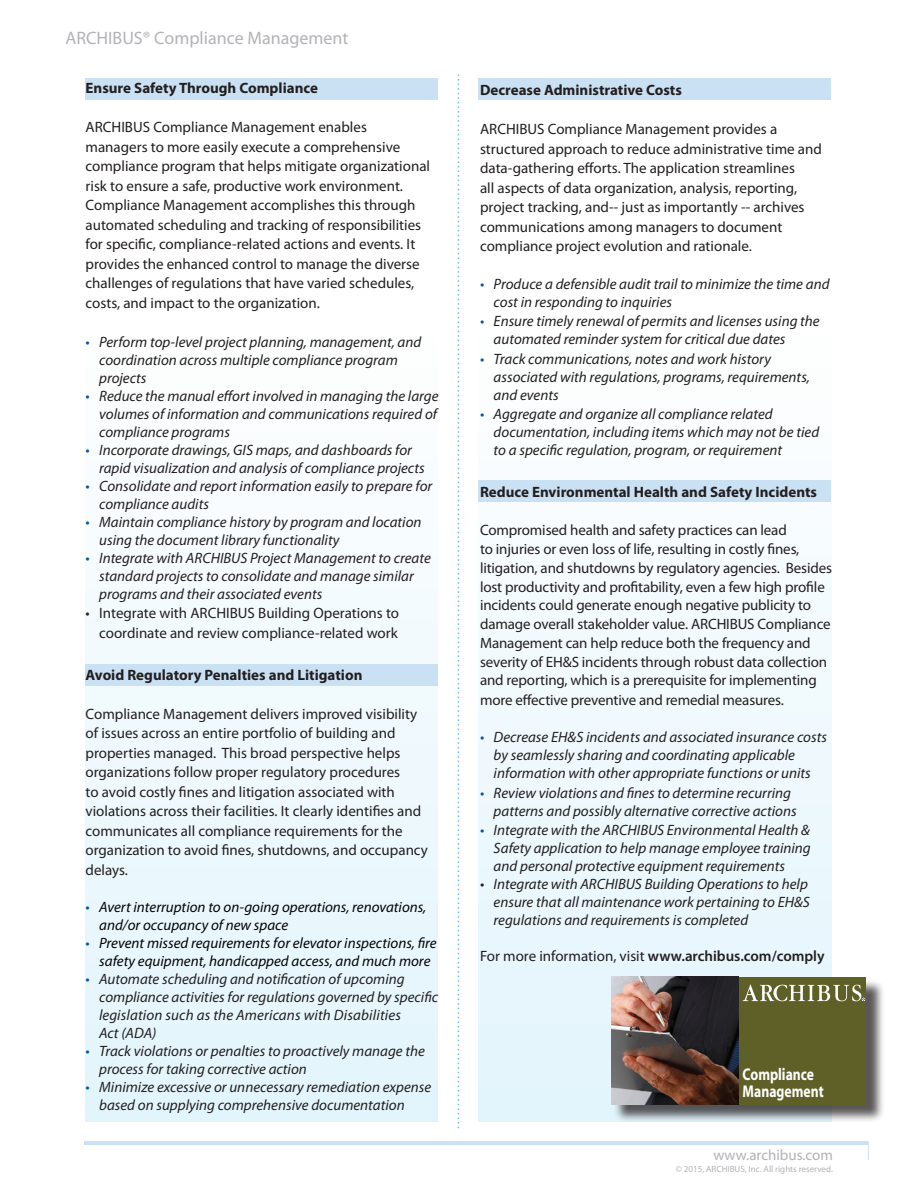
<style>
.page{position:relative;width:918px;height:1188px;background:#fff}
.page>*{position:absolute;margin:0;border:0;box-sizing:border-box;transform-origin:0 0}
.t1{font:18px "Myriad Pro";color:#b2b3b7}
.t2{font:700 17.1px/17.1px "Myriad";color:#fff;scale:.8 1}
.t3{font:italic 15px/18px "Myriad Pro";color:#231f20}
.t4{font:15px/19.5px "Myriad Pro";color:#231f20}
.t5{font:italic 15px/18px "Myriad Pro";color:#040503}
.t6{font:700 15px "Myriad Pro";color:#231f20}
.t7{font:15px "Myriad Pro";color:#b2b3b7}
.t8{font:9px "Myriad Pro";color:#b2b3b7}
.s1{color:#0157a1}
.s2{font-weight:600}
</style>
<div class="page">
<svg style="left:458px;top:74px;width:1px;height:1054px"></svg>
<hr style="left:85px;top:1142px;width:783px;height:3px;background:#cae1f4">
<svg style="left:868px;top:1142px;width:1px;height:18px"></svg>
<div style="left:479px;top:324px;width:353px;height:797px;background:#f1fafd"></div>
<div style="left:613px;top:979px;width:272px;height:144px;background:#231f20;opacity:.75"></div>
<div style="left:739px;top:977px;width:127px;height:127px;background:#5f6028"></div>
<svg style="left:743px;top:985px;width:122px;height:16px"></svg>
<img style="left:611px;top:977px;width:128px;height:127px">
<div style="left:479px;top:78px;width:352px;height:21px;background:#cae1f4"></div>
<div style="left:85px;top:324px;width:353px;height:797px;background:linear-gradient(to bottom,#fefefe,#e2f4fc)"></div>
<div style="left:85px;top:664px;width:353px;height:22px;background:#cae1f4"></div>
<div style="left:85px;top:78px;width:353px;height:21px;background:#cae1f4"></div>
<div style="left:479px;top:480px;width:352px;height:22px;background:#cae1f4"></div>
<p class="t1" style="left:65px;top:27px;width:285px">ARCHIBUS® Compliance Management</p>
<p class="t6" style="left:86px;top:78px;width:234px">Ensure Safety Through Compliance</p>
<p class="t4" style="left:86px;top:117px;width:346px">ARCHIBUS Compliance Management enables managers to more easily execute a comprehensive compliance program that helps mitigate organizational risk to ensure a safe, productive work environment.<br>Compliance Management accomplishes this through automated scheduling and tracking of responsibilities for specific, compliance-related actions and events. It provides the enhanced control to manage the diverse challenges of regulations that have varied schedules, costs, and impact to the organization.</p>
<p class="t3" style="left:99px;top:332px;width:324px;text-indent:-14px"><span class="s1">•</span> Perform top-level project planning, management, and coordination across multiple compliance program projects</p>
<p class="t3" style="left:99px;top:386px;width:341px;text-align:justify;text-indent:-14px"><span class="s1">•</span> Reduce the manual effort involved in managing the large volumes of information and communications required of compliance programs</p>
<p class="t3" style="left:99px;top:440px;width:327px;text-indent:-14px"><span class="s1">•</span> Incorporate drawings, GIS maps, and dashboards for rapid visualization and analysis of compliance projects</p>
<p class="t3" style="left:99px;top:476px;width:335px;text-indent:-14px"><span class="s1">•</span> Consolidate and report information easily to prepare for compliance audits</p>
<p class="t3" style="left:99px;top:512px;width:324px;text-indent:-14px"><span class="s1">•</span> Maintain compliance history by program and location using the document library functionality</p>
<p class="t3" style="left:99px;top:548px;width:333px;text-indent:-14px"><span class="s1">•</span> Integrate with ARCHIBUS Project Management to create standard projects to consolidate and manage similar programs and their associated events</p>
<p class="t4" style="left:86px;top:603px;width:315px;text-align:right">• Integrate with ARCHIBUS Building Operations to coordinate and review compliance-related work</p>
<p class="t6" style="left:86px;top:665px;width:278px">Avoid Regulatory Penalties and Litigation</p>
<p class="t4" style="left:86px;top:704px;width:344px">Compliance Management delivers improved visibility of issues across an entire portfolio of building and properties managed. This broad perspective helps organizations follow proper regulatory procedures<br>to avoid costly fines and litigation associated with violations across their facilities. It clearly identifies and communicates all compliance requirements for the organization to avoid fines, shutdowns, and occupancy delays.</p>
<p class="t5" style="left:99px;top:898px;width:329px;text-indent:-14px"><span class="s1">•</span> Avert interruption to on-going operations, renovations, and/or occupancy of new space</p>
<p class="t5" style="left:86px;top:934px;width:353px;text-align:center"><span class="s1">•</span> Prevent missed requirements for elevator inspections, fire safety equipment, handicapped access, and much more</p>
<p class="t3" style="left:99px;top:970px;width:341px;text-indent:-14px"><span class="s1">•</span> Automate scheduling and notification of upcoming compliance activities for regulations governed by specific legislation such as the Americans with Disabilities<br>Act (ADA)</p>
<p class="t3" style="left:99px;top:1042px;width:327px;text-indent:-14px"><span class="s1">•</span> Track violations or penalties to proactively manage the process for taking corrective action</p>
<p class="t3" style="left:99px;top:1078px;width:334px;text-indent:-14px"><span class="s1">•</span> Minimize excessive or unnecessary remediation expense based on supplying comprehensive documentation</p>
<p class="t6" style="left:480px;top:80px;width:203px">Decrease Administrative Costs</p>
<p class="t4" style="left:480px;top:119px;width:343px">ARCHIBUS Compliance Management provides a structured approach to reduce administrative time and data-gathering efforts. The application streamlines<br>all aspects of data organization, analysis, reporting, project tracking, and-- just as importantly -- archives communications among managers to document compliance project evolution and rationale.</p>
<p class="t3" style="left:494px;top:274px;width:337px;text-indent:-14px"><span class="s1">•</span> Produce a defensible audit trail to minimize the time and cost in responding to inquiries</p>
<p class="t3" style="left:494px;top:312px;width:328px;text-indent:-14px"><span class="s1">•</span> Ensure timely renewal of permits and licenses using the automated reminder system for critical due dates</p>
<p class="t3" style="left:494px;top:349px;width:318px;text-indent:-14px"><span class="s1">•</span> Track communications, notes and work history associated with regulations, programs, requirements, and events</p>
<p class="t3" style="left:494px;top:405px;width:327px;text-indent:-14px"><span class="s1">•</span> Aggregate and organize all compliance related documentation, including items which may not be tied to a specific regulation, program, or requirement</p>
<p class="t6" style="left:480px;top:482px;width:339px">Reduce Environmental Health and Safety Incidents</p>
<p class="t4" style="left:480px;top:521px;width:353px;line-height:18.9px">Compromised health and safety practices can lead<br>to injuries or even loss of life, resulting in costly fines, litigation, and shutdowns by regulatory agencies. Besides lost productivity and profitability, even a few high profile incidents could generate enough negative publicity to damage overall stakeholder value. ARCHIBUS Compliance Management can help reduce both the frequency and severity of EH&amp;S incidents through robust data collection and reporting, which is a prerequisite for implementing more effective preventive and remedial measures.</p>
<p class="t3" style="left:494px;top:728px;width:335px;text-indent:-14px"><span class="s1">•</span> Decrease EH&amp;S incidents and associated insurance costs by seamlessly sharing and coordinating applicable information with other appropriate functions or units</p>
<p class="t3" style="left:494px;top:784px;width:304px;text-indent:-14px"><span class="s1">•</span> Review violations and fines to determine recurring patterns and possibly alternative corrective actions</p>
<p class="t3" style="left:494px;top:821px;width:319px;text-align:justify;text-indent:-14px"><span class="s1">•</span> Integrate with the ARCHIBUS Environmental Health &amp; Safety application to help manage employee training and personal protective equipment requirements</p>
<p class="t3" style="left:494px;top:875px;width:318px;text-indent:-14px">• Integrate with ARCHIBUS Building Operations to help ensure that all maintenance work pertaining to EH&amp;S regulations and requirements is completed</p>
<p class="t4" style="left:480px;top:946px;width:346px">For more information, visit <span class="s2">www.archibus.com/comply</span></p>
<p class="t2" style="left:743px;top:1066px;width:103px">Compliance<br>Management</p>
<p class="t7" style="left:713px;top:1145px;width:121px">www.archibus.com</p>
<p class="t8" style="left:676px;top:1163px;width:159px">© 2015, ARCHIBUS, Inc. All rights reserved.</p>
</div>
